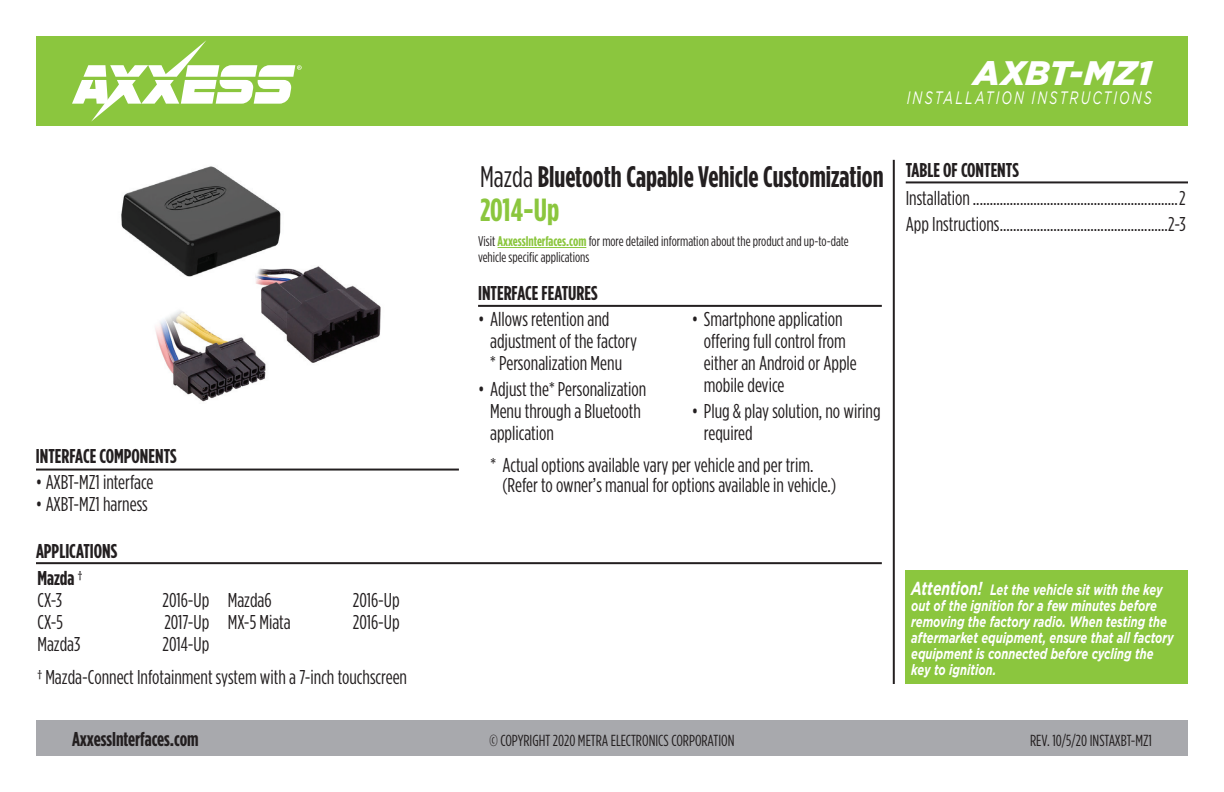
<style>
.page{position:relative;width:1224px;height:792px;background:#fff}
.page>*{position:absolute;margin:0;border:0;box-sizing:border-box;transform-origin:0 0}
.t1{font:italic 900 34px "Gotham";letter-spacing:.005em;color:#fff}
.t2{font:700 32px "Gotham Condensed";color:#8bc63e}
.t3{font:700 29.8px "Gotham Condensed";color:#231f20}
.t4{font:20px/22px "Gotham Condensed";color:#231f20}
.t5{font:700 20px/22px "Gotham Condensed";color:#231f20}
.t6{font:italic 18px "Gotham";letter-spacing:.165em;color:#fff;scale:.7 1}
.t7{font:16px "Gotham Condensed";color:#231f20}
.t8{font:italic 700 15px/16px "Gotham";color:#fff;scale:.74 1}
.t9{font:14px/16px "Gotham Condensed";color:#231f20}
.s1{font-weight:400}
.s2{font-weight:700;color:#8bc63e}
.s3{font-size:18.8px}
</style>
<div class="page">
<div style="left:36px;top:720px;width:1152px;height:36px;background:#a8a9ad"></div>
<hr style="left:893px;top:160px;width:2px;height:524px;background:#231f20">
<div style="left:36px;top:36px;width:1152px;height:90px;background:#8bc63e"></div>
<svg style="left:72px;top:40px;width:230px;height:82px"></svg>
<div style="left:906px;top:570px;width:282px;height:114px;background:#8bc63e"></div>
<hr style="left:478px;top:305px;width:404px;height:2px;background:#231f20">
<hr style="left:36px;top:469px;width:423px;height:2px;background:#231f20">
<hr style="left:906px;top:181px;width:282px;height:2px;background:#231f20">
<hr style="left:36px;top:562px;width:846px;height:2px;background:#231f20">
<hr style="left:498px;top:247px;width:88px;height:1px;background:#8bc63e">
<img style="left:121px;top:166px;width:260px;height:236px">
<p class="t5" style="left:36px;top:445px;width:142px">INTERFACE COMPONENTS</p>
<p class="t4" style="left:36px;top:471px;width:119px">• AXBT-MZ1 interface</p>
<p class="t4" style="left:36px;top:493px;width:113px">• AXBT-MZ1 harness</p>
<p class="t5" style="left:36px;top:539px;width:83px">APPLICATIONS</p>
<p class="t5" style="left:37px;top:566px;width:47px">Mazda <span class="s1">†<br>CX-3</span></p>
<p class="t4" style="left:163px;top:588px;width:48px">2016-Up</p>
<p class="t4" style="left:228px;top:588px;width:45px">Mazda6</p>
<p class="t4" style="left:353px;top:588px;width:48px">2016-Up</p>
<p class="t4" style="left:228px;top:610px;width:65px">MX-5 Miata</p>
<p class="t4" style="left:353px;top:610px;width:48px">2016-Up</p>
<p class="t4" style="left:37px;top:666px;width:371px">† Mazda-Connect Infotainment system with a 7-inch touchscreen</p>
<p class="t4" style="left:37px;top:610px;width:27px">CX-5</p>
<p class="t4" style="left:164px;top:610px;width:47px">2017-Up</p>
<p class="t4" style="left:37px;top:632px;width:45px">Mazda3</p>
<p class="t4" style="left:163px;top:632px;width:48px">2014-Up</p>
<h1 class="t1" style="left:973px;top:53px;width:180px">AXBT-MZ1</h1>
<p class="t6" style="left:907px;top:88px;width:352px">INSTALLATION INSTRUCTIONS</p>
<h3 class="t3" style="left:480px;top:160px;width:405px"><span class="s1">Mazda</span> Bluetooth Capable Vehicle Customization</h3>
<h2 class="t2" style="left:480px;top:192px;width:81px">2014-Up</h2>
<p class="t9" style="left:478px;top:233px;width:372px">Visit <span class="s2">AxxessInterfaces.com</span> for more detailed information about the product and up-to-date vehicle specific applications</p>
<p class="t5" style="left:478px;top:281px;width:121px">INTERFACE FEATURES</p>
<p class="t4" style="left:490px;top:308px;width:148px;text-indent:-12px">• Allows retention and adjustment of the factory * Personalization Menu</p>
<p class="t4" style="left:490px;top:378px;width:158px;text-indent:-12px">• Adjust the* Personalization<br>Menu through a Bluetooth application</p>
<p class="t4" style="left:704px;top:308px;width:155px;text-indent:-12px">• Smartphone application offering full control from either an Android or Apple mobile device</p>
<p class="t4" style="left:704px;top:400px;width:178px;text-indent:-12px">• Plug &amp; play solution, no wiring required</p>
<p class="t4" style="left:502px;top:455px;width:335px;line-height:20px;text-indent:-12px">* Actual options available vary per vehicle and per trim. (Refer to owner’s manual for options available in vehicle.)</p>
<p class="t5" style="left:906px;top:158px;width:115px">TABLE OF CONTENTS</p>
<p class="t4" style="left:906px;top:184px;width:281px;line-height:26px">Installation.............................................................2<br>App Instructions..................................................2-3</p>
<p class="t8" style="left:911px;top:582px;width:356px"><span class="s3">Attention!</span> Let the vehicle sit with the key out of the ignition for a few minutes before removing the factory radio. When testing the aftermarket equipment, ensure that all factory equipment is connected before cycling the key to ignition.</p>
<p class="t5" style="left:72px;top:728px;width:128px">AxxessInterfaces.com</p>
<p class="t7" style="left:489px;top:732px;width:247px">© COPYRIGHT 2020 METRA ELECTRONICS CORPORATION</p>
<p class="t7" style="left:1030px;top:732px;width:123px">REV. 10/5/20 INSTAXBT-MZ1</p>
</div>
